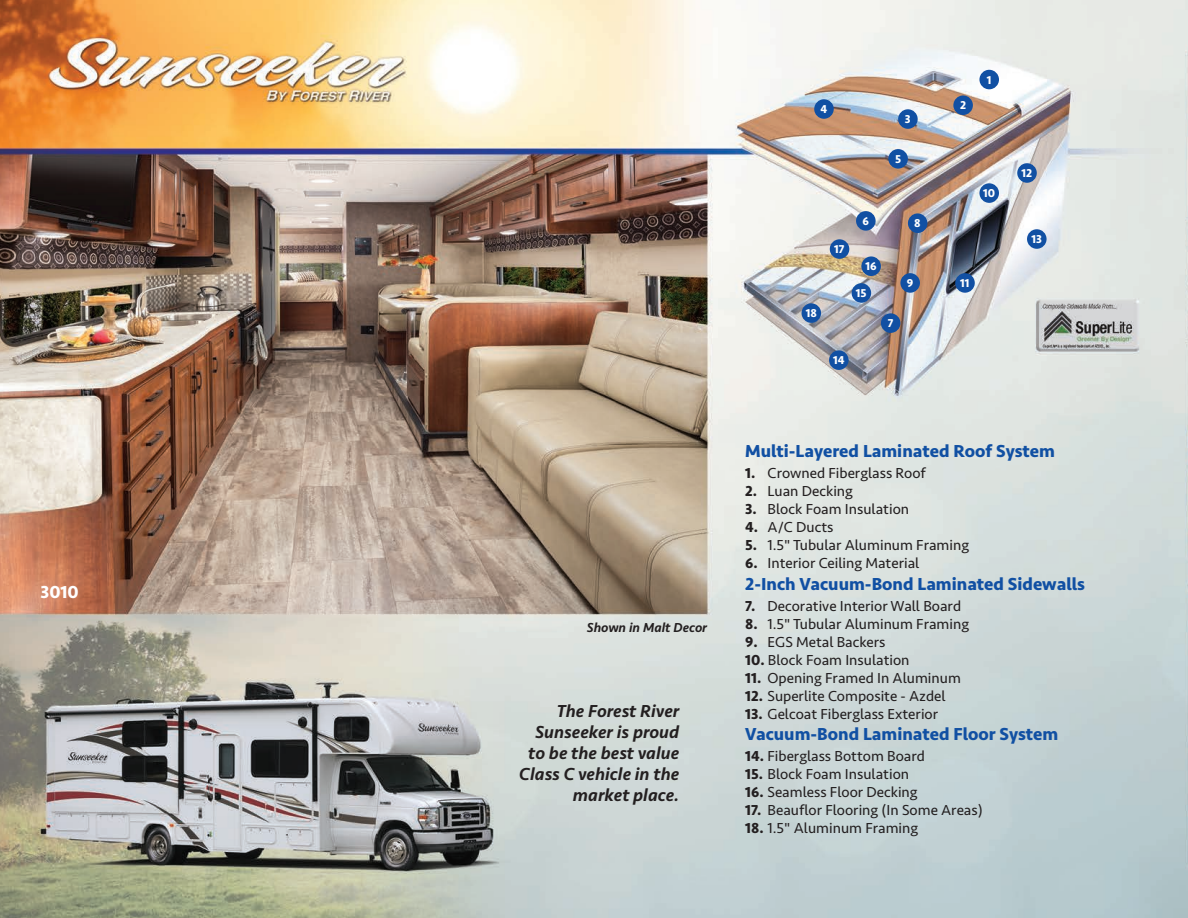
<style>
.page{position:relative;width:1188px;height:918px;background:#fff}
.page>*{position:absolute;margin:0;border:0;box-sizing:border-box;transform-origin:0 0}
.t1{font:700 18px "Seravek";color:#1150a3}
.t2{font:italic 500 18px/21px "Seravek";color:#231f20;text-align:right}
.t3{font:700 18px "Seravek";color:#fff}
.t4{font:15px "Seravek";color:#231f20}
.t5{font:italic 500 13.5px "Seravek";color:#231f20}
.t6{font:700 11.85px "Seravek";color:#fff}
.s1{font-weight:700}
</style>
<div class="page">
<img style="left:0;top:0;width:1188px;height:918px">
<div style="left:802px;top:303px;width:19px;height:20px;background:#1150a3;border-radius:50%"></div>
<div style="left:829px;top:350px;width:20px;height:20px;background:#1150a3;border-radius:50%"></div>
<div style="left:852px;top:283px;width:19px;height:20px;background:#1150a3;border-radius:50%"></div>
<div style="left:955px;top:273px;width:20px;height:20px;background:#1150a3;border-radius:50%"></div>
<div style="left:1027px;top:229px;width:20px;height:20px;background:#1150a3;border-radius:50%"></div>
<div style="left:900px;top:273px;width:20px;height:20px;background:#1150a3;border-radius:50%"></div>
<div style="left:908px;top:213px;width:19px;height:20px;background:#1150a3;border-radius:50%"></div>
<div style="left:979px;top:183px;width:20px;height:20px;background:#1150a3;border-radius:50%"></div>
<div style="left:1017px;top:163px;width:20px;height:20px;background:#1150a3;border-radius:50%"></div>
<div style="left:861px;top:256px;width:20px;height:20px;background:#1150a3;border-radius:50%"></div>
<div style="left:830px;top:239px;width:19px;height:20px;background:#1150a3;border-radius:50%"></div>
<div style="left:856px;top:211px;width:20px;height:20px;background:#1150a3;border-radius:50%"></div>
<div style="left:888px;top:149px;width:20px;height:20px;background:#1150a3;border-radius:50%"></div>
<div style="left:898px;top:109px;width:20px;height:20px;background:#1150a3;border-radius:50%"></div>
<div style="left:953px;top:95px;width:20px;height:20px;background:#1150a3;border-radius:50%"></div>
<div style="left:979px;top:70px;width:20px;height:19px;background:#1150a3;border-radius:50%"></div>
<div style="left:814px;top:99px;width:20px;height:20px;background:#1150a3;border-radius:50%"></div>
<div style="left:881px;top:313px;width:19px;height:20px;background:#1150a3;border-radius:50%"></div>
<p class="t3" style="left:40px;top:577px;width:40px">3010</p>
<p class="t5" style="left:587px;top:620px;width:122px">Shown in Malt Decor</p>
<p class="t2" style="left:519px;top:701px;width:162px">The Forest River<br>Sunseeker is proud to be the best value<br>Class C vehicle in the market place.</p>
<p class="t6" style="left:821px;top:100px;width:8px">4</p>
<p class="t6" style="left:905px;top:110px;width:7px">3</p>
<p class="t6" style="left:895px;top:149px;width:8px">5</p>
<p class="t6" style="left:806px;top:304px;width:13px">18</p>
<p class="t6" style="left:834px;top:240px;width:12px">17</p>
<p class="t6" style="left:863px;top:211px;width:8px">6</p>
<p class="t6" style="left:865px;top:257px;width:13px">16</p>
<p class="t6" style="left:856px;top:284px;width:12px">15</p>
<p class="t6" style="left:833px;top:351px;width:13px">14</p>
<p class="t6" style="left:888px;top:314px;width:7px">7</p>
<p class="t6" style="left:914px;top:214px;width:8px">8</p>
<p class="t6" style="left:907px;top:274px;width:8px">9</p>
<p class="t6" style="left:960px;top:96px;width:8px">2</p>
<p class="t6" style="left:987px;top:70px;width:6px">1</p>
<p class="t6" style="left:983px;top:184px;width:14px">10</p>
<p class="t6" style="left:960px;top:274px;width:11px">11</p>
<p class="t6" style="left:1022px;top:164px;width:12px">12</p>
<p class="t6" style="left:1032px;top:230px;width:12px">13</p>
<p class="t1" style="left:745px;top:437px;width:311px">Multi-Layered Laminated Roof System</p>
<p class="t4" style="left:745px;top:462px;width:182px"><span class="s1">1.</span> Crowned Fiberglass Roof</p>
<p class="t4" style="left:745px;top:480px;width:109px"><span class="s1">2.</span> Luan Decking</p>
<p class="t4" style="left:745px;top:498px;width:166px"><span class="s1">3.</span> Block Foam Insulation</p>
<p class="t4" style="left:745px;top:516px;width:90px"><span class="s1">4.</span> A/C Ducts</p>
<p class="t4" style="left:745px;top:534px;width:225px"><span class="s1">5.</span> 1.5" Tubular Aluminum Framing</p>
<p class="t4" style="left:745px;top:552px;width:176px"><span class="s1">6.</span> Interior Ceiling Material</p>
<p class="t1" style="left:745px;top:569px;width:341px">2-Inch Vacuum-Bond Laminated Sidewalls</p>
<p class="t4" style="left:745px;top:594px;width:217px"><span class="s1">7.</span> Decorative Interior Wall Board</p>
<p class="t4" style="left:745px;top:612px;width:225px"><span class="s1">8.</span> 1.5" Tubular Aluminum Framing</p>
<p class="t4" style="left:745px;top:630px;width:142px"><span class="s1">9.</span> EGS Metal Backers</p>
<p class="t4" style="left:745px;top:648px;width:166px"><span class="s1">10.</span> Block Foam Insulation</p>
<p class="t4" style="left:745px;top:666px;width:217px"><span class="s1">11.</span> Opening Framed In Aluminum</p>
<p class="t4" style="left:745px;top:684px;width:202px"><span class="s1">12.</span> Superlite Composite - Azdel</p>
<p class="t4" style="left:745px;top:702px;width:195px"><span class="s1">13.</span> Gelcoat Fiberglass Exterior</p>
<p class="t1" style="left:745px;top:720px;width:315px">Vacuum-Bond Laminated Floor System</p>
<p class="t4" style="left:745px;top:745px;width:181px"><span class="s1">14.</span> Fiberglass Bottom Board</p>
<p class="t4" style="left:745px;top:763px;width:166px"><span class="s1">15.</span> Block Foam Insulation</p>
<p class="t4" style="left:745px;top:781px;width:174px"><span class="s1">16.</span> Seamless Floor Decking</p>
<p class="t4" style="left:745px;top:799px;width:239px"><span class="s1">17.</span> Beauflor Flooring (In Some Areas)</p>
<p class="t4" style="left:745px;top:817px;width:175px"><span class="s1">18.</span> 1.5" Aluminum Framing</p>
</div>
